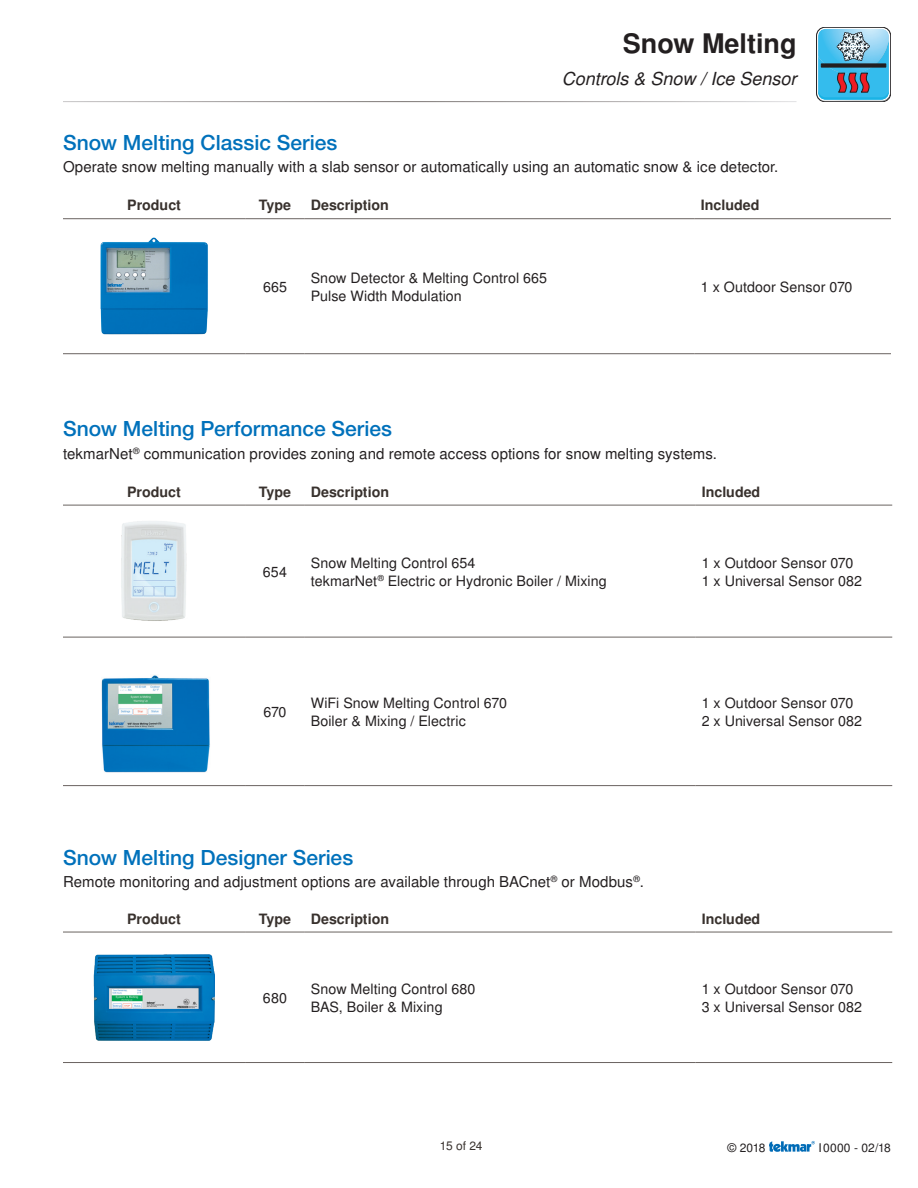
<style>
.page{position:relative;width:918px;height:1188px;background:#fff}
.page>*{position:absolute;margin:0;border:0;box-sizing:border-box;transform-origin:0 0}
.t1{font:700 27px "Nimbus San LOT";color:#231f20}
.Level{font:500 21px "Helvetica Neue LT Std";color:#0071bb}
.t2{font:italic 18px "Nimbus San LOT";color:#231f20}
.Paragraph{font:15px "Nimbus San LOT";letter-spacing:.005em;color:#231f20}
.Paragraph-2{font:14.25px "Nimbus San LOT";letter-spacing:.005em;color:#231f20}
.ProdTableHeadings{font:700 14.25px "Nimbus San LOT";color:#38312d}
.t3{font:12px "Nimbus San LOT";letter-spacing:.005em;color:#231f20}
.t4{font:12px "Nimbus San LOT";color:#38312d}
</style>
<div class="page">
<svg style="left:769px;top:1141px;width:46px;height:11px"></svg>
<div style="left:816px;top:27px;width:75px;height:75px;border:1px solid #231f20;border-radius:8px"></div>
<svg style="left:817px;top:27px;width:73px;height:74px;background:#69afce"></svg>
<hr style="left:821px;top:64px;width:65px;height:3px;background:#231f20">
<hr style="left:63px;top:218px;width:182px;height:1px;background:#6a6360">
<hr style="left:63px;top:353px;width:182px;height:1px;background:#6a6360">
<hr style="left:245px;top:218px;width:60px;height:1px;background:#6a6360">
<hr style="left:305px;top:218px;width:390px;height:1px;background:#6a6360">
<hr style="left:695px;top:218px;width:196px;height:1px;background:#6a6360">
<hr style="left:245px;top:353px;width:60px;height:1px;background:#6a6360">
<hr style="left:305px;top:353px;width:390px;height:1px;background:#6a6360">
<hr style="left:695px;top:353px;width:196px;height:1px;background:#6a6360">
<img style="left:100px;top:237px;width:108px;height:98px">
<hr style="left:63px;top:505px;width:182px;height:1px;background:#6a6360">
<hr style="left:245px;top:505px;width:60px;height:1px;background:#6a6360">
<hr style="left:305px;top:505px;width:391px;height:1px;background:#6a6360">
<hr style="left:696px;top:505px;width:196px;height:1px;background:#6a6360">
<hr style="left:63px;top:637px;width:182px;height:1px;background:#6a6360">
<hr style="left:245px;top:637px;width:60px;height:1px;background:#6a6360">
<hr style="left:305px;top:637px;width:391px;height:1px;background:#6a6360">
<hr style="left:696px;top:637px;width:196px;height:1px;background:#6a6360">
<hr style="left:63px;top:785px;width:182px;height:1px;background:#6a6360">
<hr style="left:245px;top:785px;width:60px;height:1px;background:#6a6360">
<hr style="left:305px;top:785px;width:391px;height:1px;background:#6a6360">
<hr style="left:696px;top:785px;width:196px;height:1px;background:#6a6360">
<img style="left:121px;top:521px;width:66px;height:100px">
<hr style="left:63px;top:932px;width:182px;height:1px;background:#6a6360">
<hr style="left:245px;top:932px;width:60px;height:1px;background:#6a6360">
<hr style="left:305px;top:932px;width:391px;height:1px;background:#6a6360">
<hr style="left:696px;top:932px;width:196px;height:1px;background:#6a6360">
<hr style="left:63px;top:1062px;width:182px;height:1px;background:#6a6360">
<hr style="left:245px;top:1062px;width:60px;height:1px;background:#6a6360">
<hr style="left:305px;top:1062px;width:391px;height:1px;background:#6a6360">
<hr style="left:696px;top:1062px;width:196px;height:1px;background:#6a6360">
<img style="left:94px;top:954px;width:120px;height:86px">
<img style="left:101px;top:675px;width:109px;height:98px">
<p class="t1" style="left:623px;top:27px;width:175px">Snow Melting</p>
<p class="t2" style="left:562px;top:67px;width:236px">Controls &amp; Snow / Ice Sensor</p>
<p class="Level" style="left:63px;top:130px;width:276px">Snow Melting Classic Series</p>
<p class="Paragraph" style="left:63px;top:158px;width:717px">Operate snow melting manually with a slab sensor or automatically using an automatic snow &amp; ice detector.</p>
<p class="ProdTableHeadings" style="left:127px;top:197px;width:55px">Product</p>
<p class="ProdTableHeadings" style="left:259px;top:197px;width:34px">Type</p>
<p class="ProdTableHeadings" style="left:311px;top:197px;width:80px">Description</p>
<p class="ProdTableHeadings" style="left:701px;top:197px;width:60px">Included</p>
<p class="Paragraph-2" style="left:263px;top:278px;width:25px">665</p>
<p class="Paragraph-2" style="left:311px;top:269px;width:238px">Snow Detector &amp; Melting Control 665</p>
<p class="Paragraph-2" style="left:311px;top:287px;width:153px">Pulse Width Modulation</p>
<p class="Paragraph-2" style="left:701px;top:278px;width:153px">1 x Outdoor Sensor 070</p>
<p class="Level" style="left:63px;top:416px;width:331px">Snow Melting Performance Series</p>
<p class="Paragraph" style="left:63px;top:445px;width:655px">tekmarNet<sup>®</sup> communication provides zoning and remote access options for snow melting systems.</p>
<p class="ProdTableHeadings" style="left:127px;top:483px;width:55px">Product</p>
<p class="ProdTableHeadings" style="left:259px;top:483px;width:34px">Type</p>
<p class="ProdTableHeadings" style="left:311px;top:483px;width:80px">Description</p>
<p class="ProdTableHeadings" style="left:702px;top:483px;width:60px">Included</p>
<p class="Paragraph-2" style="left:263px;top:563px;width:26px">654</p>
<p class="Paragraph-2" style="left:311px;top:554px;width:166px">Snow Melting Control 654</p>
<p class="Paragraph-2" style="left:311px;top:572px;width:297px">tekmarNet<sup>®</sup> Electric or Hydronic Boiler / Mixing</p>
<p class="Paragraph-2" style="left:263px;top:703px;width:25px">670</p>
<p class="Paragraph-2" style="left:311px;top:694px;width:198px">WiFi Snow Melting Control 670</p>
<p class="Paragraph-2" style="left:311px;top:712px;width:157px">Boiler &amp; Mixing / Electric</p>
<p class="Level" style="left:63px;top:845px;width:292px">Snow Melting Designer Series</p>
<p class="Paragraph" style="left:63px;top:873px;width:583px">Remote monitoring and adjustment options are available through BACnet<sup>®</sup> or Modbus<sup>®</sup>.</p>
<p class="Paragraph-2" style="left:702px;top:554px;width:153px">1 x Outdoor Sensor 070</p>
<p class="Paragraph-2" style="left:702px;top:572px;width:162px">1 x Universal Sensor 082</p>
<p class="Paragraph-2" style="left:702px;top:694px;width:153px">1 x Outdoor Sensor 070</p>
<p class="Paragraph-2" style="left:702px;top:712px;width:162px">2 x Universal Sensor 082</p>
<p class="ProdTableHeadings" style="left:127px;top:910px;width:55px">Product</p>
<p class="ProdTableHeadings" style="left:259px;top:910px;width:34px">Type</p>
<p class="ProdTableHeadings" style="left:311px;top:910px;width:80px">Description</p>
<p class="ProdTableHeadings" style="left:702px;top:910px;width:60px">Included</p>
<p class="Paragraph-2" style="left:263px;top:989px;width:25px">680</p>
<p class="Paragraph-2" style="left:311px;top:980px;width:166px">Snow Melting Control 680</p>
<p class="Paragraph-2" style="left:311px;top:998px;width:133px">BAS, Boiler &amp; Mixing</p>
<p class="Paragraph-2" style="left:702px;top:980px;width:153px">1 x Outdoor Sensor 070</p>
<p class="Paragraph-2" style="left:702px;top:998px;width:162px">3 x Universal Sensor 082</p>
<p class="t4" style="left:440px;top:1138px;width:44px">15 of 24</p>
<p class="t3" style="left:728px;top:1140px;width:40px">© 2018</p>
<p class="t3" style="left:818px;top:1140px;width:74px">I0000 - 02/18</p>
</div>
